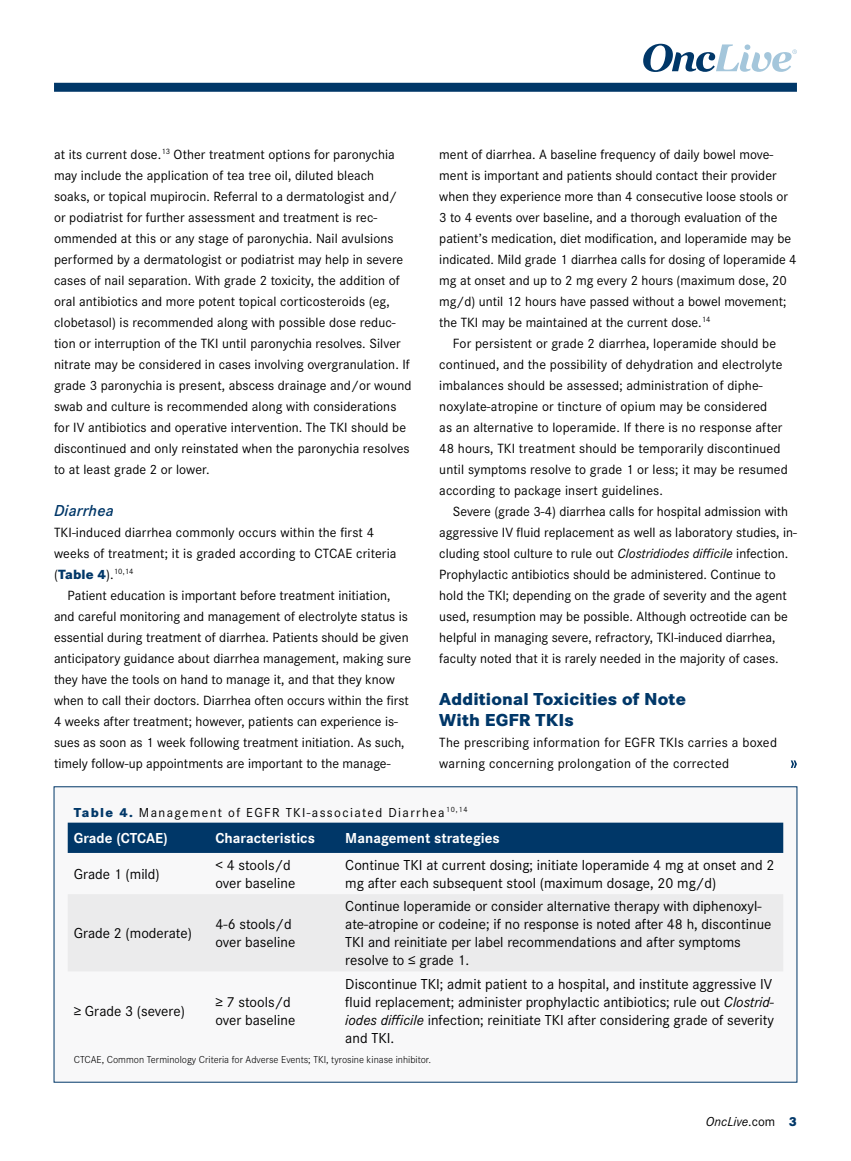
<style>
.page{position:relative;width:851px;height:1161px;background:#fff}
.page>*{position:absolute;margin:0;border:0;box-sizing:border-box;transform-origin:0 0}
.t1{font:800 18px/21px "Corporate S";letter-spacing:.01em;color:#003768}
.t2{font:italic 600 16.5px "Corporate S";letter-spacing:.01em;color:#003768}
.t3{font:15px/18px "Corporate S";color:#000}
.t4{font:700 15px "Corporate S";color:#fff}
.t5{font:13.8px/21px "Corporate S";letter-spacing:.005em;color:#000}
.t6{font:13.5px "Corporate S";letter-spacing:.1em;color:#000}
.t7{font:italic 13.5px "Corporate S";color:#000}
.t8{font:300 10.5px "Corporate S";color:#000}
.s1{font-weight:800;color:#003768}
.s2{font-style:italic}
.s3{font-style:normal}
.s4{font-weight:800;font-style:normal;color:#003768}
</style>
<div class="page">
<div style="left:54px;top:83px;width:742px;height:9px;background:#003768"></div>
<svg style="left:643px;top:44px;width:153px;height:28px"></svg>
<svg style="left:790px;top:760px;width:6px;height:8px"></svg>
<div style="left:54px;top:787px;width:742px;height:295px;background:#f8f8f9"></div>
<div style="left:68px;top:823px;width:715px;height:30px;background:#003768"></div>
<div style="left:68px;top:894px;width:715px;height:77px;background:#ebebec"></div>
<p class="t5" style="left:54px;top:144px;width:359px">at its current dose.<sup>13</sup> Other treatment options for paronychia may include the application of tea tree oil, diluted bleach soaks, or topical mupirocin. Referral to a dermatologist and/ or podiatrist for further assessment and treatment is rec&shy;ommended at this or any stage of paronychia. Nail avulsions performed by a dermatologist or podiatrist may help in severe cases of nail separation. With grade 2 toxicity, the addition of oral antibiotics and more potent topical corticosteroids (eg, clobetasol) is recommended along with possible dose reduc&shy;tion or interruption of the TKI until paronychia resolves. Silver nitrate may be considered in cases involving overgranulation. If grade 3 paronychia is present, abscess drainage and/or wound swab and culture is recommended along with considerations for IV antibiotics and operative intervention. The TKI should be discontinued and only reinstated when the paronychia resolves to at least grade 2 or lower.</p>
<p class="t2" style="left:54px;top:501px;width:61px">Diarrhea</p>
<p class="t5" style="left:54px;top:522px;width:344px">TKI-induced diarrhea commonly occurs within the first 4 weeks of treatment; it is graded according to CTCAE criteria (<span class="s1">Table 4</span>).<sup>10,14</sup></p>
<p class="t5" style="left:54px;top:585px;width:359px;text-indent:14px">Patient education is important before treatment initiation, and careful monitoring and management of electrolyte status is essential during treatment of diarrhea. Patients should be given anticipatory guidance about diarrhea management, making sure they have the tools on hand to manage it, and that they know when to call their doctors. Diarrhea often occurs within the first 4 weeks after treatment; however, patients can experience is&shy;sues as soon as 1 week following treatment initiation. As such, timely follow-up appointments are important to the manage-</p>
<p class="t5" style="left:439px;top:144px;width:359px">ment of diarrhea. A baseline frequency of daily bowel move&shy;ment is important and patients should contact their provider when they experience more than 4 consecutive loose stools or 3 to 4 events over baseline, and a thorough evaluation of the patient’s medication, diet modification, and loperamide may be indicated. Mild grade 1 diarrhea calls for dosing of loperamide 4 mg at onset and up to 2 mg every 2 hours (maximum dose, 20 mg/d) until 12 hours have passed without a bowel movement; the TKI may be maintained at the current dose.<sup>14</sup></p>
<p class="t5" style="left:439px;top:333px;width:350px;text-indent:14px">For persistent or grade 2 diarrhea, loperamide should be continued, and the possibility of dehydration and electrolyte imbalances should be assessed; administration of diphe&shy;noxylate-atropine or tincture of opium may be considered<br>as an alternative to loperamide. If there is no response after 48 hours, TKI treatment should be temporarily discontinued until symptoms resolve to grade 1 or less; it may be resumed according to package insert guidelines.</p>
<p class="t5" style="left:439px;top:501px;width:359px;text-indent:14px">Severe (grade 3-4) diarrhea calls for hospital admission with aggressive IV fluid replacement as well as laboratory studies, in&shy;cluding stool culture to rule out <span class="s2">Clostridiodes difficile</span> infection.<br>Prophylactic antibiotics should be administered. Continue to hold the TKI; depending on the grade of severity and the agent used, resumption may be possible. Although octreotide can be helpful in managing severe, refractory, TKI-induced diarrhea, faculty noted that it is rarely needed in the majority of cases.</p>
<h1 class="t1" style="left:439px;top:689px;width:248px">Additional Toxicities of Note<br>With EGFR TKIs</h1>
<p class="t5" style="left:439px;top:732px;width:339px">The prescribing information for EGFR TKIs carries a boxed warning concerning prolongation of the corrected</p>
<p class="t6" style="left:74px;top:804px;width:395px"><span class="s1">Table 4.</span> Management of EGFR TKI-associated Diarrhea<sup>10,14</sup></p>
<p class="t4" style="left:74px;top:830px;width:96px">Grade (CTCAE)</p>
<p class="t4" style="left:215px;top:830px;width:101px">Characteristics</p>
<p class="t4" style="left:345px;top:830px;width:156px">Management strategies</p>
<p class="t3" style="left:74px;top:865px;width:88px">Grade 1 (mild)</p>
<p class="t3" style="left:215px;top:856px;width:81px">&lt; 4 stools/d over baseline</p>
<p class="t3" style="left:345px;top:856px;width:430px">Continue TKI at current dosing; initiate loperamide 4 mg at onset and 2 mg after each subsequent stool (maximum dosage, 20 mg/d)</p>
<p class="t3" style="left:74px;top:925px;width:120px">Grade 2 (moderate)</p>
<p class="t3" style="left:215px;top:916px;width:81px">4-6 stools/d over baseline</p>
<p class="t3" style="left:345px;top:898px;width:427px">Continue loperamide or consider alternative therapy with diphenoxyl&shy;ate-atropine or codeine; if no response is noted after 48 h, discontinue TKI and reinitiate per label recommendations and after symptoms resolve to ≤ grade 1.</p>
<p class="t3" style="left:345px;top:975px;width:430px">Discontinue TKI; admit patient to a hospital, and institute aggressive IV fluid replacement; administer prophylactic antibiotics; rule out <span class="s2">Clostrid&shy;iodes difficile</span> infection; reinitiate TKI after considering grade of severity and TKI.</p>
<p class="t8" style="left:74px;top:1053px;width:359px">CTCAE, Common Terminology Criteria for Adverse Events; TKI, tyrosine kinase inhibitor.</p>
<p class="t3" style="left:74px;top:1002px;width:113px">≥ Grade 3 (severe)</p>
<p class="t3" style="left:215px;top:993px;width:81px">≥ 7 stools/d over baseline</p>
<p class="t7" style="left:705px;top:1114px;width:93px">OncLive<span class="s3">.com</span> <span class="s4">3</span></p>
</div>
